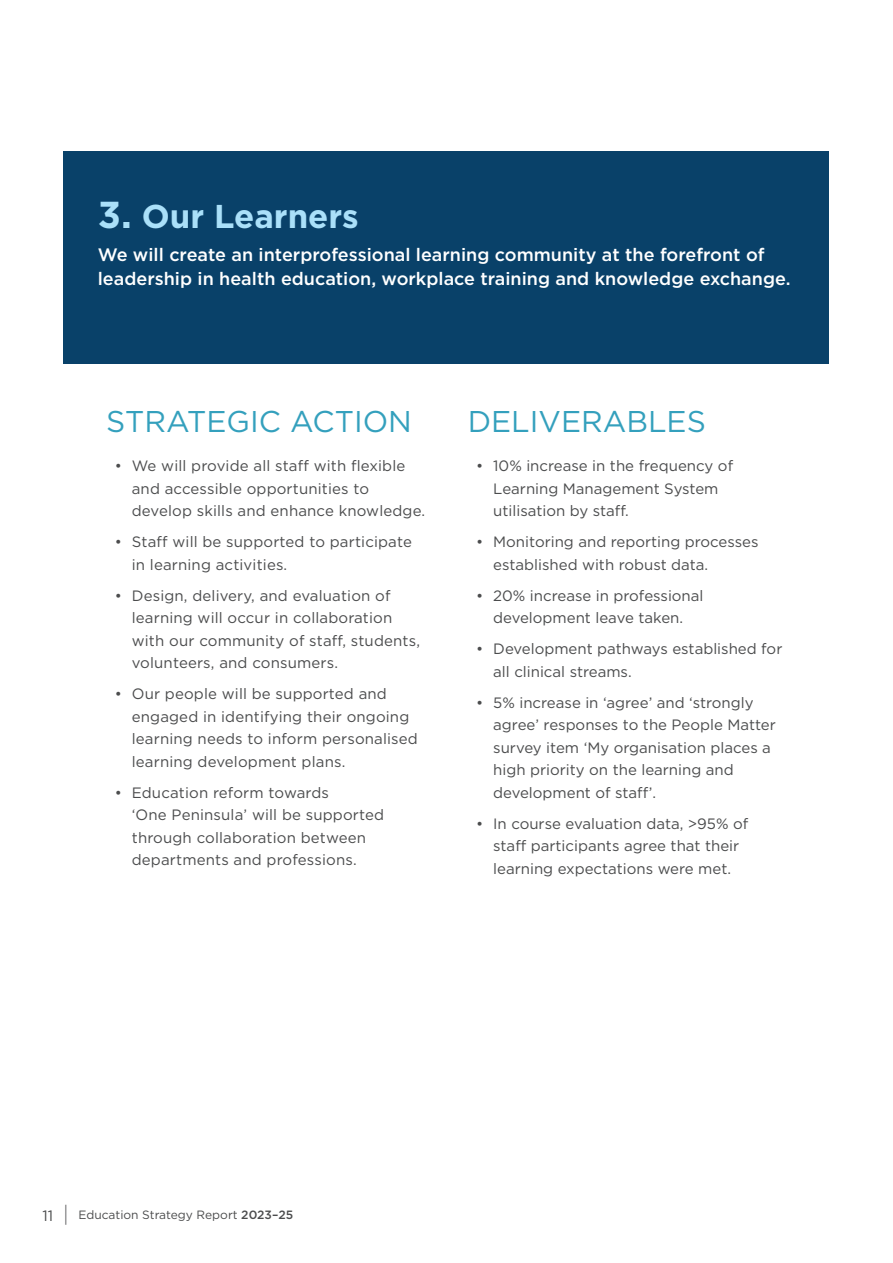
<style>
.page{position:relative;width:893px;height:1263px;background:#fff}
.page>*{position:absolute;margin:0;border:0;box-sizing:border-box;transform-origin:0 0}
.Sub-heading_dark{font:700 33px "Gotham";color:#aae0f9}
.Sub-heading_dark-2{font:30px "Gotham";color:#34a0bd}
.Sub-heading_dark-3{font:500 18px/24px "Gotham";color:#fff}
.t1{font:15px/22.5px "Gotham";color:#4b4c4d}
.t2{font:12px "Gotham";color:#4b4c4d}
.s1{font-size:37.5px}
.s2{font-size:15px}
.s3{font-size:21.6px}
.s4{font-weight:500}
</style>
<div class="page">
<div style="left:64px;top:151px;width:765px;height:213px;background:#094169"></div>
<p class="Sub-heading_dark" style="left:98px;top:195px;width:263px"><span class="s1">3.</span> Our Learners</p>
<p class="Sub-heading_dark-3" style="left:98px;top:242px;width:694px">We will create an interprofessional learning community at the forefront of leadership in health education, workplace training and knowledge exchange.</p>
<p class="Sub-heading_dark-2" style="left:106px;top:402px;width:307px">STRATEGIC ACTION</p>
<p class="t1" style="left:132px;top:454px;width:295px;text-indent:-17px">• We will provide all staff with flexible and accessible opportunities to develop skills and enhance knowledge.</p>
<p class="t1" style="left:132px;top:530px;width:282px;text-indent:-17px">• Staff will be supported to participate in learning activities.</p>
<p class="t1" style="left:132px;top:584px;width:290px;text-indent:-17px">• Design, delivery, and evaluation of learning will occur in collaboration with our community of staff, students, volunteers, and consumers.</p>
<p class="t1" style="left:132px;top:682px;width:288px;text-indent:-17px">• Our people will be supported and engaged in identifying their ongoing learning needs to inform personalised learning development plans.</p>
<p class="t1" style="left:132px;top:781px;width:254px;text-indent:-17px">• Education reform towards<br>‘One Peninsula’ will be supported through collaboration between departments and professions.</p>
<p class="Sub-heading_dark-2" style="left:468px;top:402px;width:240px">DELIVERABLES</p>
<p class="t1" style="left:493px;top:454px;width:241px;text-indent:-17px">• 10% increase in the frequency of<br>Learning Management System utilisation by staff.</p>
<p class="t1" style="left:493px;top:530px;width:267px;text-indent:-17px">• Monitoring and reporting processes established with robust data.</p>
<p class="t1" style="left:476px;top:584px;width:229px;text-align:center">• 20% increase in professional development leave taken.</p>
<p class="t1" style="left:493px;top:637px;width:291px;text-indent:-17px">• Development pathways established for all clinical streams.</p>
<p class="t1" style="left:493px;top:691px;width:284px;text-indent:-17px">• 5% increase in ‘agree’ and ‘strongly agree’ responses to the People Matter survey item ‘My organisation places a high priority on the learning and development of staff’.</p>
<p class="t1" style="left:476px;top:812px;width:274px;text-align:center">• In course evaluation data, &gt;95% of staff participants agree that their learning expectations were met.</p>
<p class="t2" style="left:43px;top:1207px;width:252px"><span class="s2">11</span> <span class="s3">|</span> Education Strategy Report <span class="s4">2023–25</span></p>
</div>
